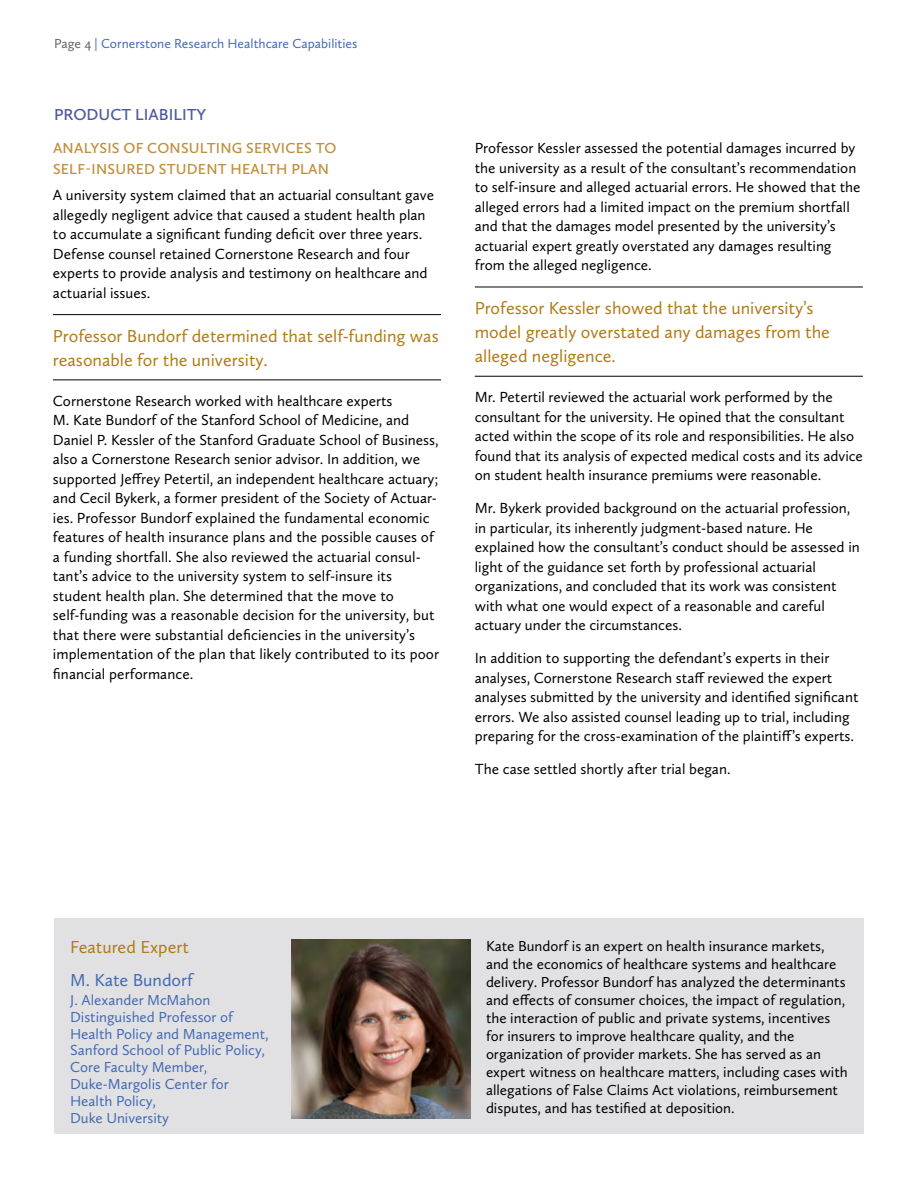
<style>
.page{position:relative;width:918px;height:1188px;background:#fff}
.page>*{position:absolute;margin:0;border:0;box-sizing:border-box;transform-origin:0 0}
.t1{font:18px/24px "Calluna Sans";color:#b17b15}
.t2{font:18px "Calluna Sans";color:#436ab3}
.t3{font:600 16.5px "Calluna Sans";color:#4f5b9e}
.t4{font:15.15px/19.5px "Calluna Sans";color:#000}
.t5{font:15px/18px "Calluna Sans";color:#000}
.t6{font:15px/16.8px "Calluna Sans";color:#436ab3}
.t7{font:600 15px/21px "Calluna Sans";letter-spacing:.015em;color:#bf903e}
.t8{font:13.5px "Calluna Sans";color:#436ab3}
.s1{color:#636466}
</style>
<div class="page">
<div style="left:54px;top:918px;width:810px;height:216px;background:#e1e1e4"></div>
<img style="left:292px;top:940px;width:179px;height:179px">
<hr style="left:53px;top:314px;width:388px;height:1px;background:#000">
<hr style="left:53px;top:380px;width:388px;height:1px;background:#000">
<hr style="left:475px;top:287px;width:388px;height:1px;background:#000">
<hr style="left:475px;top:376px;width:388px;height:1px;background:#000">
<p class="t8" style="left:54px;top:35px;width:305px"><span class="s1">Page 4</span> | Cornerstone Research Healthcare Capabilities</p>
<p class="t3" style="left:54px;top:105px;width:154px">PRODUCT LIABILITY</p>
<p class="t7" style="left:53px;top:137px;width:285px">ANALYSIS OF CONSULTING SERVICES TO<br>SELF-INSURED STUDENT HEALTH PLAN</p>
<p class="t4" style="left:53px;top:185px;width:383px">A university system claimed that an actuarial consultant gave allegedly negligent advice that caused a student health plan to accumulate a significant funding deficit over three years.<br>Defense counsel retained Cornerstone Research and four experts to provide analysis and testimony on healthcare and actuarial issues.</p>
<p class="t1" style="left:53px;top:324px;width:387px">Professor Bundorf determined that self-funding was reasonable for the university.</p>
<p class="t4" style="left:53px;top:391px;width:388px">Cornerstone Research worked with healthcare experts<br>M. Kate Bundorf of the Stanford School of Medicine, and Daniel P. Kessler of the Stanford Graduate School of Business, also a Cornerstone Research senior advisor. In addition, we supported Jeffrey Petertil, an independent healthcare actuary; and Cecil Bykerk, a former president of the Society of Actuar&shy;ies. Professor Bundorf explained the fundamental economic features of health insurance plans and the possible causes of a funding shortfall. She also reviewed the actuarial consul&shy;tant’s advice to the university system to self-insure its student health plan. She determined that the move to self-funding was a reasonable decision for the university, but that there were substantial deficiencies in the university’s implementation of the plan that likely contributed to its poor financial performance.</p>
<p class="t4" style="left:475px;top:138px;width:387px">Professor Kessler assessed the potential damages incurred by the university as a result of the consultant’s recommendation to self-insure and alleged actuarial errors. He showed that the alleged errors had a limited impact on the premium shortfall and that the damages model presented by the university’s actuarial expert greatly overstated any damages resulting from the alleged negligence.</p>
<p class="t1" style="left:475px;top:296px;width:357px">Professor Kessler showed that the university’s model greatly overstated any damages from the alleged negligence.</p>
<p class="t4" style="left:475px;top:387px;width:390px">Mr. Petertil reviewed the actuarial work performed by the consultant for the university. He opined that the consultant acted within the scope of its role and responsibilities. He also found that its analysis of expected medical costs and its advice on student health insurance premiums were reasonable.</p>
<p class="t4" style="left:475px;top:498px;width:387px">Mr. Bykerk provided background on the actuarial profession, in particular, its inherently judgment-based nature. He explained how the consultant’s conduct should be assessed in light of the guidance set forth by professional actuarial organizations, and concluded that its work was consistent with what one would expect of a reasonable and careful actuary under the circumstances.</p>
<p class="t4" style="left:475px;top:648px;width:385px">In addition to supporting the defendant’s experts in their analyses, Cornerstone Research staff reviewed the expert analyses submitted by the university and identified significant errors. We also assisted counsel leading up to trial, including preparing for the cross-examination of the plaintiff’s experts.</p>
<p class="t4" style="left:475px;top:759px;width:257px">The case settled shortly after trial began.</p>
<p class="t1" style="left:70px;top:935px;width:120px">Featured Expert</p>
<p class="t6" style="left:70px;top:991px;width:200px">J. Alexander McMahon<br>Distinguished Professor of<br>Health Policy and Management,<br>Sanford School of Public Policy,<br>Core Faculty Member,<br>Duke-Margolis Center for<br>Health Policy,<br>Duke University</p>
<p class="t2" style="left:70px;top:969px;width:124px">M. Kate Bundorf</p>
<p class="t5" style="left:486px;top:937px;width:363px">Kate Bundorf is an expert on health insurance markets, and the economics of healthcare systems and healthcare delivery. Professor Bundorf has analyzed the determinants and effects of consumer choices, the impact of regulation, the interaction of public and private systems, incentives for insurers to improve healthcare quality, and the organization of provider markets. She has served as an expert witness on healthcare matters, including cases with allegations of False Claims Act violations, reimbursement disputes, and has testified at deposition.</p>
</div>
